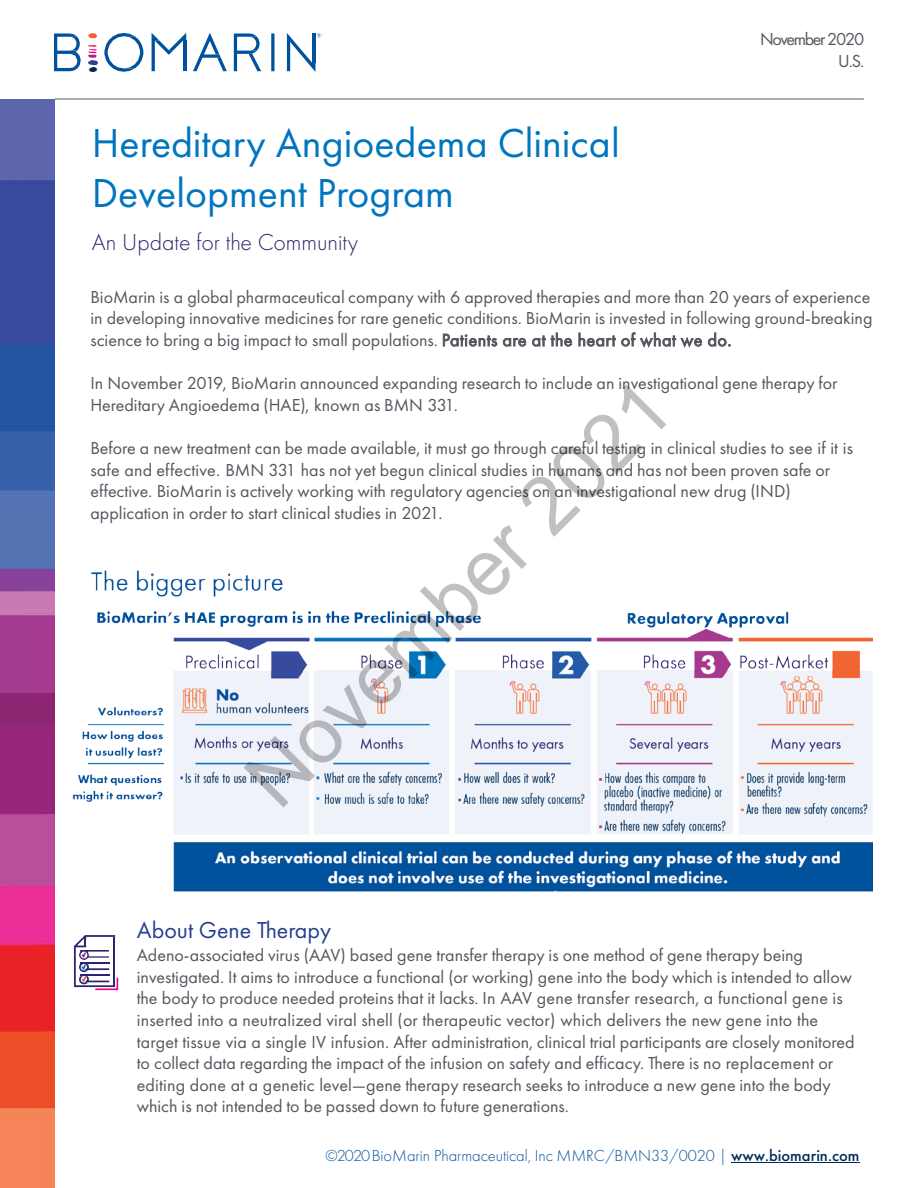
<style>
.page{position:relative;width:918px;height:1188px;background:#fff}
.page>*{position:absolute;margin:0;border:0;box-sizing:border-box;transform-origin:0 0}
.t1{font:79.05px "Arial";color:rgb(0 0 0/.25)}
.t2{font:42px/50.4px "Futura PT";color:#0075bf}
.t3{font:300 24px "Futura PT";color:#2a2570}
.t4{font:24px "Futura PT";color:#25418f}
.t5{font:18px/21.6px "Futura PT";color:#54565f}
.t6{font:18px "Futura PT";letter-spacing:-.08em;color:#53565e}
.t7{font:300 16.5px "Futura PT";letter-spacing:-.005em;color:#00529c}
.s1{color:#53565e}
.s2{font-weight:500;color:#002d55}
</style>
<div class="page">
<svg style="left:88px;top:33px;width:9px;height:5px"></svg>
<svg style="left:89px;top:46px;width:8px;height:26px"></svg>
<svg style="left:193px;top:33px;width:34px;height:38px"></svg>
<hr style="left:271px;top:33px;width:3px;height:38px;background:#00529c">
<svg style="left:152px;top:33px;width:34px;height:38px"></svg>
<svg style="left:234px;top:33px;width:27px;height:38px"></svg>
<svg style="left:54px;top:33px;width:27px;height:38px"></svg>
<svg style="left:104px;top:33px;width:39px;height:39px"></svg>
<svg style="left:287px;top:33px;width:34px;height:39px"></svg>
<hr style="left:55px;top:99px;width:809px;height:1px;background:#53565e">
<hr style="left:731px;top:1162px;width:129px;height:1px;background:#002d55">
<img style="left:0;top:99px;width:55px;height:1089px">
<svg style="left:74px;top:935px;width:45px;height:56px"></svg>
<img style="left:72px;top:570px;width:801px;height:322px">
<p class="t6" style="left:760px;top:28px;width:106px">November 2020</p>
<p class="t6" style="left:838px;top:50px;width:28px">U.S.</p>
<p class="t2" style="left:92px;top:118px;width:530px">Hereditary Angioedema Clinical<br>Development Program</p>
<p class="t3" style="left:92px;top:229px;width:268px">An Update for the Community</p>
<p class="t5" style="left:90px;top:286px;width:784px;text-align:justify">BioMarin is a global pharmaceutical company with 6 approved therapies and more than 20 years of experience in developing innovative medicines for rare genetic conditions. BioMarin is invested in following ground-breaking science to bring a big impact to small populations. Patients are at the heart of what we do.</p>
<p class="t5" style="left:90px;top:372px;width:749px">In November 2019, BioMarin announced expanding research to include an investigational gene therapy for<br>Hereditary Angioedema (HAE), known as BMN 331.</p>
<p class="t5" style="left:90px;top:437px;width:764px">Before a new treatment can be made available, it must go through careful testing in clinical studies <span class="s1">to see if it is safe and effective.</span> BMN <span class="s1">331</span> has not yet begun clinical studies in humans and has not been proven safe or effective. BioMarin is actively working with regulatory agencies on an investigational new drug (IND) application in order to start clinical studies in 2021.</p>
<h1 class="t1" style="left:221px;top:754px;width:563px;rotate:-45deg">November 2021</h1>
<h3 class="t4" style="left:137px;top:916px;width:196px">About Gene Therapy</h3>
<p class="t5" style="left:137px;top:944px;width:719px">Adeno-associated virus (AAV) based gene transfer therapy is one method of gene therapy being investigated. It aims to introduce a functional (or working) gene into the body which is intended to allow the body to produce needed proteins that it lacks. <span class="s1">In AAV gene transfer research, a functional gene is inserted into a neutralized viral shell (or therapeutic vector) which delivers the new gene into the target tissue via a single IV infusion</span>. After administration, clinical trial participants are closely monitored to collect data regarding the impact of the infusion on safety and efficacy. There is <span class="s1">no replacement or editing done at a genetic</span> level—gene therapy research seeks to introduce a new gene into the body which is not intended to be passed down to future generations.</p>
<p class="t7" style="left:326px;top:1146px;width:536px">©2020BioMarin Pharmaceutical, Inc MMRC/BMN33/0020 | <span class="s2">www.biomarin.com</span></p>
</div>
